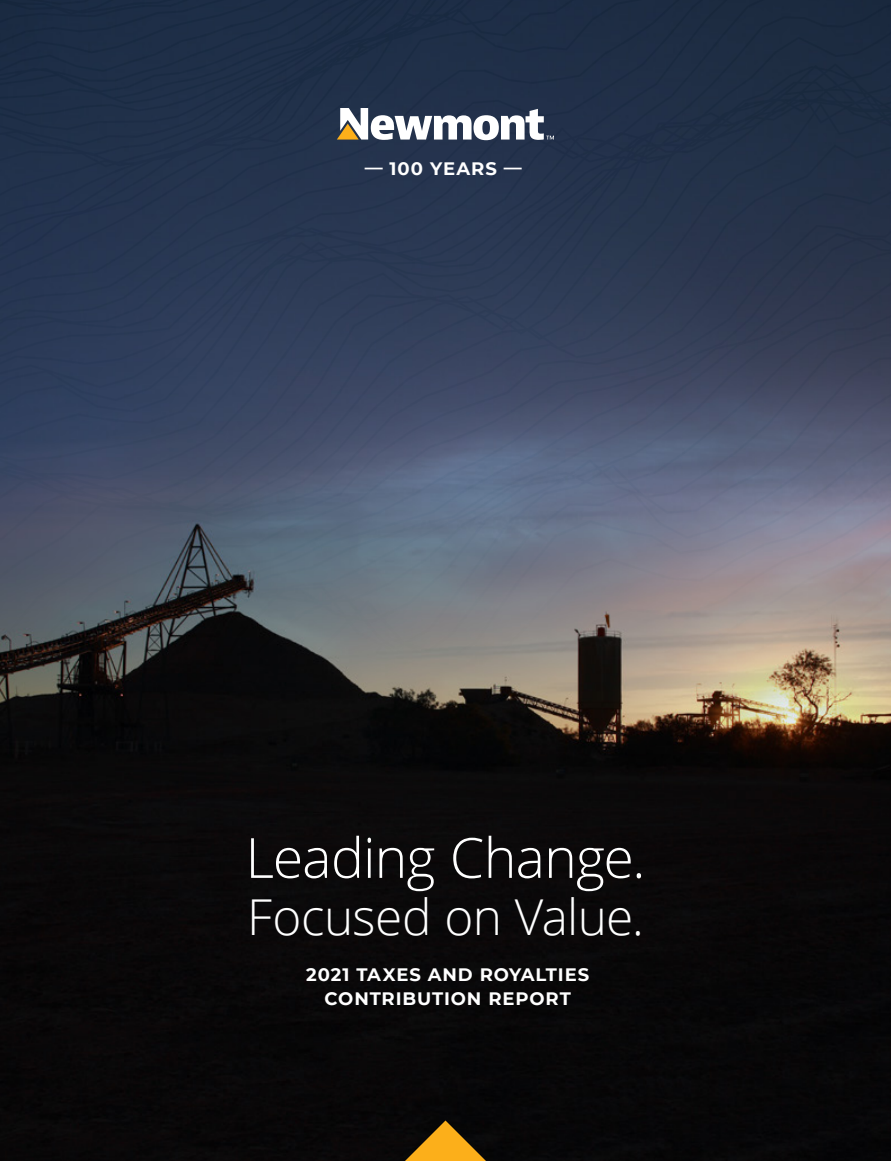
<style>
.page{position:relative;width:891px;height:1161px;background:#fff}
.page>*{position:absolute;margin:0;border:0;box-sizing:border-box;transform-origin:0 0}
.Cover_Title_-_Open_S{font:300 55.5px "Open Sans";letter-spacing:-.02em;color:#fff}
.Cover_Title_-_Open_S-2{font:300 49.5px "Open Sans";letter-spacing:-.01em;color:#fff}
.Cover_Subtitles_-_Mo{font:700 18px/24px "Montserrat";letter-spacing:.05em;color:#fff;text-align:center}
</style>
<div class="page">
<img style="left:0;top:0;width:891px;height:1161px">
<svg style="left:337px;top:108px;width:217px;height:32px"></svg>
<svg style="left:405px;top:1120px;width:81px;height:41px;background:#805a10"></svg>
<p class="Cover_Subtitles_-_Mo" style="left:365px;top:156px;width:159px">— 100 YEARS —</p>
<p class="Cover_Title_-_Open_S" style="left:246px;top:820px;width:401px">Leading Change.</p>
<p class="Cover_Title_-_Open_S-2" style="left:247px;top:883px;width:398px">Focused on Value.</p>
<p class="Cover_Subtitles_-_Mo" style="left:306px;top:962px;width:284px">2021 TAXES AND ROYALTIES<br>CONTRIBUTION REPORT</p>
</div>
